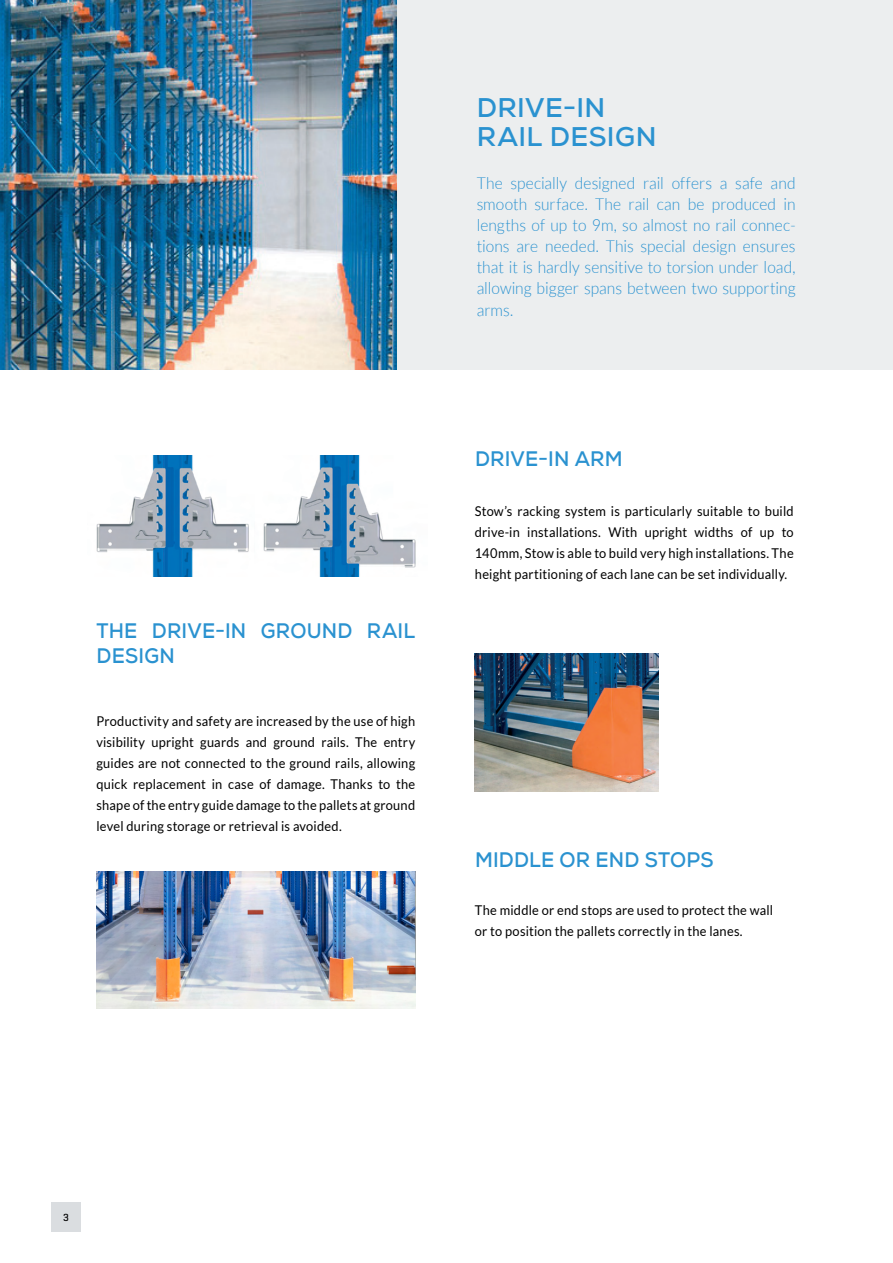
<style>
.page{position:relative;width:893px;height:1263px;background:#fff}
.page>*{position:absolute;margin:0;border:0;box-sizing:border-box;transform-origin:0 0}
.t1{font:700 27px/29.2px "Nexa";letter-spacing:.015em;color:#2a92d0}
.t2{font:700 21px/24.5px "Nexa";letter-spacing:.01em;color:#2a92d0;scale:.95 1}
.t3{font:300 16.5px/21px "Lato";color:#2a92d0;text-align:justify;scale:.95 1}
.t4{font:13.5px/21px "Lato";letter-spacing:.015em;color:#000;text-align:justify;scale:.95 1}
.t5{font:500 10.5px "Geogrotesque";color:#000}
</style>
<div class="page">
<div style="left:0;top:0;width:893px;height:370px;background:#eceeef"></div>
<img style="left:0;top:0;width:396px;height:370px">
<img style="left:475px;top:653px;width:183px;height:139px">
<img style="left:96px;top:872px;width:319px;height:136px">
<img style="left:96px;top:456px;width:320px;height:120px">
<div style="left:51px;top:1202px;width:30px;height:30px;background:#dadde0"></div>
<h2 class="t2" style="left:97px;top:619px;width:337px">THE DRIVE-IN GROUND RAIL<br>DESIGN</h2>
<p class="t4" style="left:96px;top:711px;width:337px">Productivity and safety are increased by the use of high visibility upright guards and ground rails. The entry guides are not connected to the ground rails, allowing quick replacement in case of damage. Thanks to the shape of the entry guide damage to the pallets at ground level during storage or retrieval is avoided.</p>
<h1 class="t1" style="left:477px;top:93px;width:181px">DRIVE-IN<br>RAIL DESIGN</h1>
<p class="t3" style="left:477px;top:173px;width:337px">The specially designed rail offers a safe and smooth surface. The rail can be produced in lengths of up to 9m, so almost no rail connec&shy;tions are needed. This special design ensures that it is hardly sensitive to torsion under load, allowing bigger spans between two supporting arms.</p>
<h2 class="t2" style="left:475px;top:446px;width:157px">DRIVE-IN ARM</h2>
<p class="t4" style="left:475px;top:501px;width:337px">Stow’s racking system is particularly suitable to build drive-in installations. With upright widths of up to 140mm, Stow is able to build very high installations. The height partitioning of each lane can be set individually.</p>
<h2 class="t2" style="left:475px;top:848px;width:253px">MIDDLE OR END STOPS</h2>
<p class="t4" style="left:475px;top:900px;width:315px">The middle or end stops are used to protect the wall or to position the pallets correctly in the lanes.</p>
<p class="t5" style="left:63px;top:1211px;width:7px">3</p>
</div>
